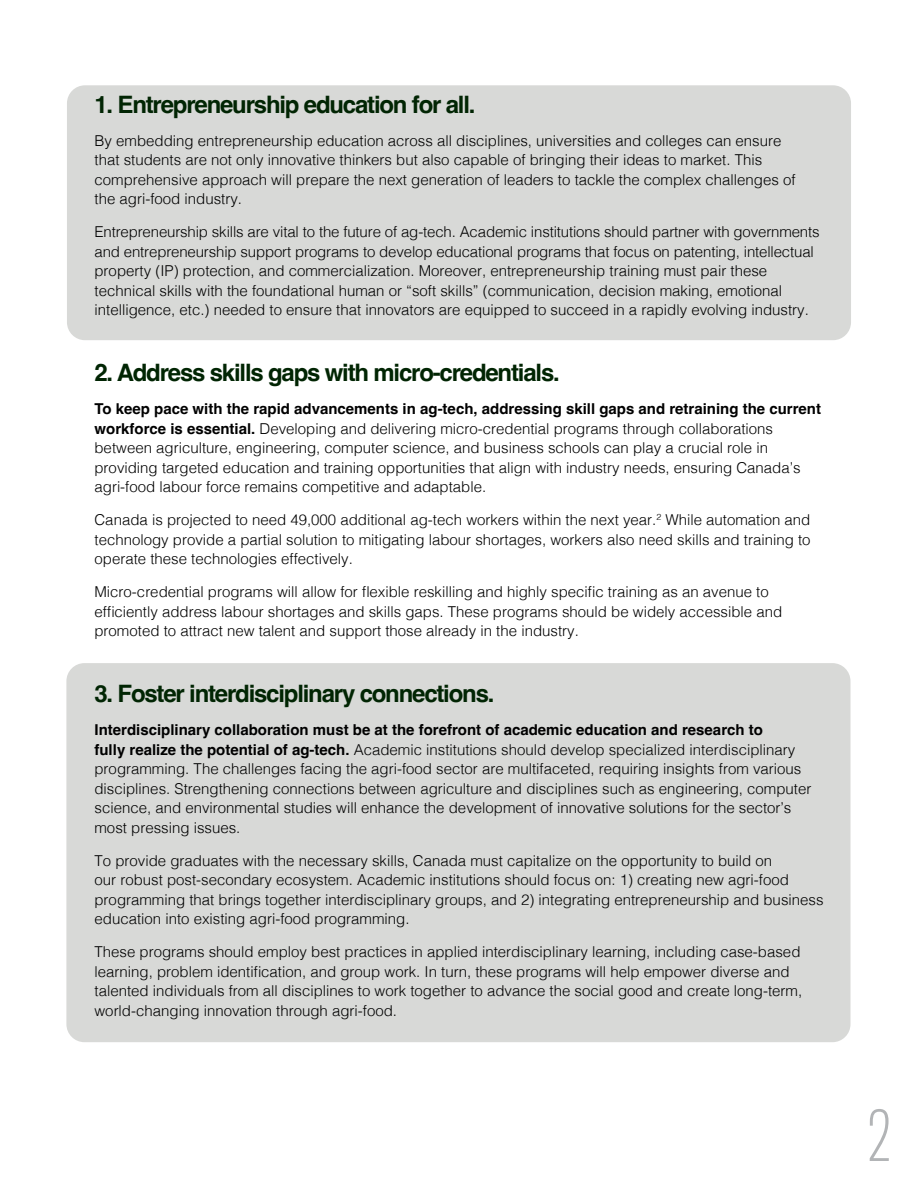
<style>
.page{position:relative;width:918px;height:1188px;background:#fff}
.page>*{position:absolute;margin:0;border:0;box-sizing:border-box;transform-origin:0 0}
.t1{font:300 75px "Antarctican Headline";color:#b2b4b6}
.t2{font:700 24px "Helvetica";letter-spacing:-.05em;color:#012503}
.t3{font:300 15px/19.5px "Helvetica";color:#000}
.s1{font-weight:700}
</style>
<div class="page">
<div style="left:67px;top:85px;width:784px;height:255px;background:#d8d9d7;border-radius:18px"></div>
<div style="left:66px;top:663px;width:784px;height:379px;background:#d8d9d7;border-radius:18px"></div>
<h2 class="t2" style="left:94px;top:89px;width:383px">1. Entrepreneurship education for all.</h2>
<p class="t3" style="left:94px;top:129px;width:703px">By embedding entrepreneurship education across all disciplines, universities and colleges can ensure that students are not only innovative thinkers but also capable of bringing their ideas to market. This comprehensive approach will prepare the next generation of leaders to tackle the complex challenges of the agri-food industry.</p>
<p class="t3" style="left:94px;top:221px;width:727px">Entrepreneurship skills are vital to the future of ag-tech. Academic institutions should partner with governments and entrepreneurship support programs to develop educational programs that focus on patenting, intellectual property (IP) protection, and commercialization. Moreover, entrepreneurship training must pair these technical skills with the foundational human or “soft skills” (communication, decision making, emotional intelligence, etc.) needed to ensure that innovators are equipped to succeed in a rapidly evolving industry.</p>
<h2 class="t2" style="left:94px;top:358px;width:467px">2. Address skills gaps with micro-credentials.</h2>
<p class="t3" style="left:94px;top:398px;width:728px"><span class="s1">To keep pace with the rapid advancements in ag-tech, addressing skill gaps and retraining the current workforce is essential.</span> Developing and delivering micro-credential programs through collaborations between agriculture, engineering, computer science, and business schools can play a crucial role in providing targeted education and training opportunities that align with industry needs, ensuring Canada’s agri-food labour force remains competitive and adaptable.</p>
<p class="t3" style="left:94px;top:509px;width:718px;text-align:justify">Canada is projected to need 49,000 additional ag-tech workers within the next year.<sup>2</sup> While automation and technology provide a partial solution to mitigating labour shortages, workers also need skills and training to operate these technologies effectively.</p>
<p class="t3" style="left:94px;top:581px;width:689px">Micro-credential programs will allow for flexible reskilling and highly specific training as an avenue to efficiently address labour shortages and skills gaps. These programs should be widely accessible and promoted to attract new talent and support those already in the industry.</p>
<h2 class="t2" style="left:94px;top:679px;width:402px">3. Foster interdisciplinary connections.</h2>
<p class="t3" style="left:94px;top:719px;width:718px"><span class="s1">Interdisciplinary collaboration must be at the forefront of academic education and research to<br>fully realize the potential of ag-tech.</span> Academic institutions should develop specialized interdisciplinary programming. The challenges facing the agri-food sector are multifaceted, requiring insights from various disciplines. Strengthening connections between agriculture and disciplines such as engineering, computer science, and environmental studies will enhance the development of innovative solutions for the sector’s most pressing issues.</p>
<p class="t3" style="left:94px;top:849px;width:731px">To provide graduates with the necessary skills, Canada must capitalize on the opportunity to build on<br>our robust post-secondary ecosystem. Academic institutions should focus on: 1) creating new agri-food programming that brings together interdisciplinary groups, and 2) integrating entrepreneurship and business education into existing agri-food programming.</p>
<p class="t3" style="left:94px;top:941px;width:709px">These programs should employ best practices in applied interdisciplinary learning, including case-based learning, problem identification, and group work. In turn, these programs will help empower diverse and talented individuals from all disciplines to work together to advance the social good and create long-term, world-changing innovation through agri-food.</p>
<h1 class="t1" style="left:868px;top:1086px;width:25px">2</h1>
</div>
